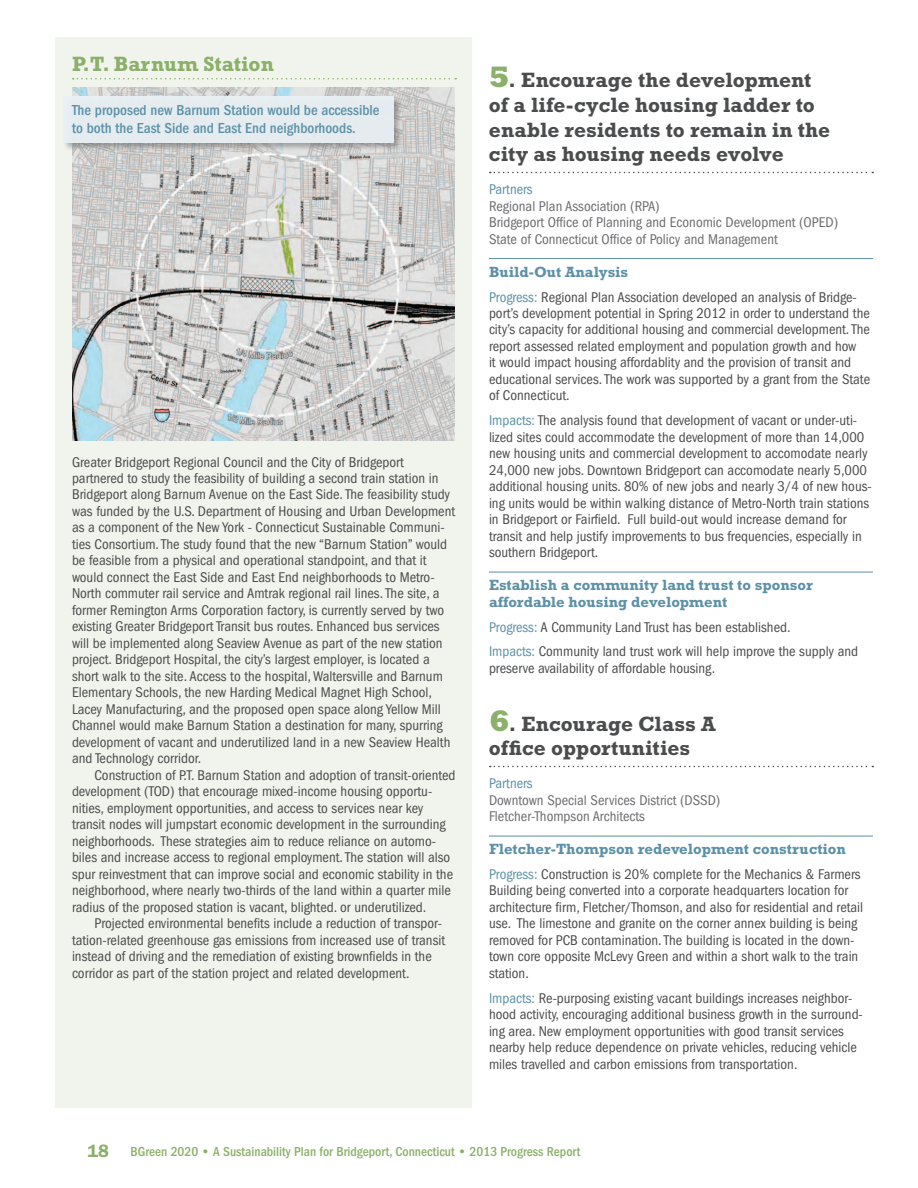
<style>
.page{position:relative;width:918px;height:1188px;background:#fff}
.page>*{position:absolute;margin:0;border:0;box-sizing:border-box;transform-origin:0 0}
.t1{font:700 21px/24.8px "Rockwell Std";color:#4b4c4d}
.t2{font:700 21px "Rockwell Std";color:#8bb069}
.t3{font:700 15px/16.5px "Rockwell Std";color:#5d91a7}
.t4{font:500 condensed 15px/18px "ITC Franklin Gothic Std";color:#5d91a7}
.t5{font:condensed 14.7px/16.5px "ITC Franklin Gothic Std";color:#4b4c4d}
.t6{font:condensed 14.7px/16.5px "ITC Franklin Gothic Std";color:#6c6d70}
.t7{font:condensed 14.7px "ITC Franklin Gothic Std";color:#5d91a7}
.t8{font:500 condensed 13.5px "ITC Franklin Gothic Std";color:#8bb069}
.s1{font-weight:800;font-size:30px;color:#8bb069}
.s2{color:#5d91a7}
.s3{font-weight:600;font-stretch:normal;font-size:18px}
.s4{font-weight:600;font-stretch:normal}
</style>
<div class="page">
<div style="left:56px;top:38px;width:416px;height:1070px;background:#f1f4ec"></div>
<svg style="left:73px;top:78px;width:383px;height:2px"></svg>
<img style="left:72px;top:87px;width:383px;height:354px">
<div style="left:62px;top:95px;width:341px;height:57px;background:#231f20;opacity:.35"></div>
<div style="left:63px;top:96px;width:330px;height:46px;background:#eaf1f5"></div>
<svg style="left:490px;top:172px;width:383px;height:1px"></svg>
<hr style="left:489px;top:258px;width:384px;height:1px;background:#5d91a7">
<hr style="left:489px;top:572px;width:384px;height:1px;background:#5d91a7">
<svg style="left:490px;top:766px;width:383px;height:1px"></svg>
<hr style="left:489px;top:836px;width:384px;height:1px;background:#5d91a7">
<h1 class="t2" style="left:72px;top:51px;width:203px">P.T. Barnum Station</h1>
<p class="t4" style="left:72px;top:101px;width:309px">The proposed new Barnum Station would be accessible to both the East Side and East End neighborhoods.</p>
<p class="t5" style="left:72px;top:454px;width:385px">Greater Bridgeport Regional Council and the City of Bridgeport partnered to study the feasibility of building a second train station in Bridgeport along Barnum Avenue on the East Side. The feasibility study was funded by the U.S. Department of Housing and Urban Development as a component of the New York - Connecticut Sustainable Communi&shy;ties Consortium. The study found that the new “Barnum Station” would be feasible from a physical and operational standpoint, and that it would connect the East Side and East End neighborhoods to Metro-North commuter rail service and Amtrak regional rail lines. The site, a former Remington Arms Corporation factory, is currently served by two existing Greater Bridgeport Transit bus routes. Enhanced bus services will be implemented along Seaview Avenue as part of the new station project. Bridgeport Hospital, the city’s largest employer, is located a short walk to the site. Access to the hospital, Waltersville and Barnum Elementary Schools, the new Harding Medical Magnet High School, Lacey Manufacturing, and the proposed open space along Yellow Mill Channel would make Barnum Station a destination for many, spurring development of vacant and underutilized land in a new Seaview Health and Technology corridor.</p>
<p class="t5" style="left:72px;top:767px;width:385px;text-indent:22px">Construction of P.T. Barnum Station and adoption of transit-oriented development (TOD) that encourage mixed-income housing opportu&shy;nities, employment opportunities, and access to services near key transit nodes will jumpstart economic development in the surrounding neighborhoods. These strategies aim to reduce reliance on automo&shy;biles and increase access to regional employment. The station will also spur reinvestment that can improve social and economic stability in the neighborhood, where nearly two-thirds of the land within a quarter mile radius of the proposed station is vacant, blighted. or underutilized.</p>
<p class="t5" style="left:72px;top:915px;width:375px;text-indent:22px">Projected environmental benefits include a reduction of transpor&shy;tation-related greenhouse gas emissions from increased use of transit instead of driving and the remediation of existing brownfields in the corridor as part of the station project and related development.</p>
<h1 class="t1" style="left:489px;top:67px;width:343px"><span class="s1">5</span>. Encourage the development of a life-cycle housing ladder to enable residents to remain in the city as housing needs evolve</h1>
<p class="t7" style="left:489px;top:181px;width:45px">Partners</p>
<p class="t6" style="left:489px;top:198px;width:351px">Regional Plan Association (RPA)<br>Bridgeport Office of Planning and Economic Development (OPED)<br>State of Connecticut Office of Policy and Management</p>
<p class="t3" style="left:489px;top:263px;width:141px">Build-Out Analysis</p>
<p class="t5" style="left:489px;top:289px;width:383px"><span class="s2">Progress:</span> Regional Plan Association developed an analysis of Bridge&shy;port’s development potential in Spring 2012 in order to understand the city’s capacity for additional housing and commercial development. The report assessed related employment and population growth and how<br>it would impact housing affordablity and the provision of transit and educational services. The work was supported by a grant from the State of Connecticut.</p>
<p class="t5" style="left:489px;top:412px;width:384px"><span class="s2">Impacts:</span> The analysis found that development of vacant or under-uti&shy;lized sites could accommodate the development of more than 14,000 new housing units and commercial development to accomodate nearly 24,000 new jobs. Downtown Bridgeport can accomodate nearly 5,000 additional housing units. 80% of new jobs and nearly 3/4 of new hous&shy;ing units would be within walking distance of Metro-North train stations in Bridgeport or Fairfield. Full build-out would increase demand for transit and help justify improvements to bus frequencies, especially in southern Bridgeport.</p>
<p class="t3" style="left:489px;top:577px;width:325px">Establish a community land trust to sponsor affordable housing development</p>
<p class="t5" style="left:489px;top:614px;width:371px;line-height:24.8px"><span class="s2">Progress:</span> A Community Land Trust has been established.<br><span class="s2">Impacts:</span> Community land trust work will help improve the supply and</p>
<p class="t5" style="left:489px;top:660px;width:228px">preserve availability of affordable housing.</p>
<h1 class="t1" style="left:489px;top:711px;width:228px"><span class="s1">6</span>. Encourage Class A office opportunities</h1>
<p class="t7" style="left:489px;top:775px;width:45px">Partners</p>
<p class="t6" style="left:489px;top:792px;width:233px">Downtown Special Services District (DSSD)<br>Fletcher-Thompson Architects</p>
<p class="t3" style="left:489px;top:841px;width:358px">Fletcher-Thompson redevelopment construction</p>
<p class="t5" style="left:489px;top:866px;width:376px"><span class="s2">Progress:</span> Construction is 20% complete for the Mechanics &amp; Farmers Building being converted into a corporate headquarters location for architecture firm, Fletcher/Thomson, and also for residential and retail use. The limestone and granite on the corner annex building is being removed for PCB contamination. The building is located in the down&shy;town core opposite McLevy Green and within a short walk to the train station.</p>
<p class="t5" style="left:489px;top:990px;width:375px"><span class="s2">Impacts:</span> Re-purposing existing vacant buildings increases neighbor&shy;hood activity, encouraging additional business growth in the surround&shy;ing area. New employment opportunities with good transit services nearby help reduce dependence on private vehicles, reducing vehicle miles travelled and carbon emissions from transportation.</p>
<p class="t8" style="left:87px;top:1144px;width:495px"><span class="s3">18</span> BGreen 2020 <span class="s4">•</span> A Sustainability Plan for Bridgeport, Connecticut <span class="s4">•</span> 2013 Progress Report</p>
</div>
